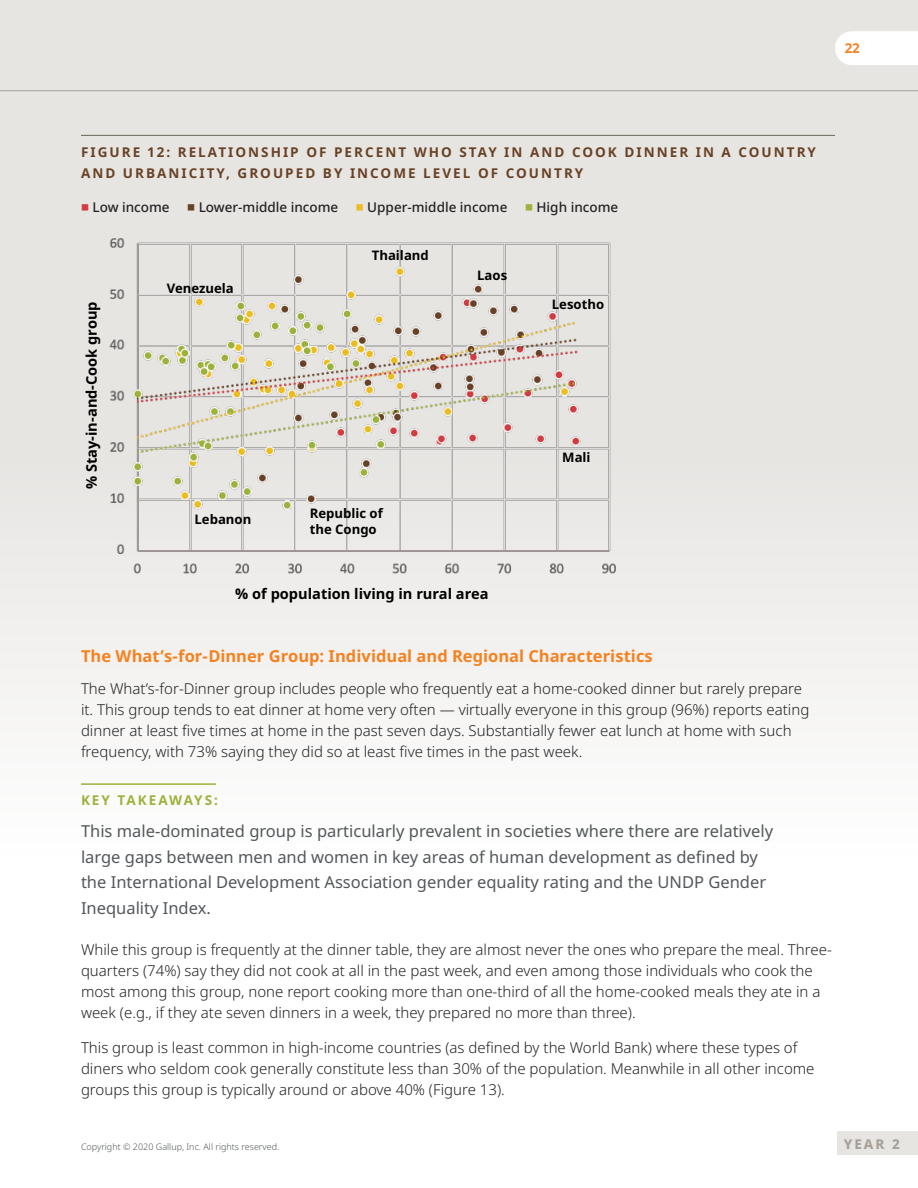
<style>
.page{position:relative;width:918px;height:1188px;background:#fff}
.page>*{position:absolute;margin:0;border:0;box-sizing:border-box;transform-origin:0 0}
.keytakeawaytext{font:16.5px/25.5px "Noto Sans";color:#52575a}
.subhead_level_1{font:700 16.5px "Noto Sans";color:#f58220}
.body{font:300 15px/21px "Noto Sans";color:#212223}
.t1{font:700 14.55px "Noto Sans";color:#000}
.subhead_cap_bold{font:700 13.5px/21px "Noto Sans";letter-spacing:.15em;color:#694225}
.subheading{font:500 13.5px "Noto Sans";color:#212223}
.subhead_Cap_bold_lin{font:700 13.5px "Noto Sans";letter-spacing:.15em;color:#9cb23b}
.t2{font:800 13.5px "Noto Sans";color:#a7a199}
.t3{font:700 13.5px "Noto Sans";color:#f58220}
.t4{font:700 13.2px/15.8px "Noto Sans";color:#000}
.t5{font:300 9px "Noto Sans";color:#52575a}
.s1{font-family:"Aktiv Grotesk";font-weight:300;color:#d13c41}
.s2{font-family:"Aktiv Grotesk";font-weight:300;color:#694225}
.s3{font-family:"Aktiv Grotesk";font-weight:300;color:#ecbc22}
.s4{font-family:"Aktiv Grotesk";font-weight:300;color:#9cb23b}
</style>
<div class="page">
<div style="left:0;top:0;width:918px;height:855px;background:linear-gradient(to bottom,#e1dfdb,#f8f7f6)"></div>
<hr style="left:0;top:90px;width:918px;height:1px;background:#a7a199">
<svg style="left:834px;top:30px;width:84px;height:36px"></svg>
<hr style="left:81px;top:783px;width:135px;height:2px;background:#9cb23b">
<hr style="left:81px;top:135px;width:754px;height:1px;background:#69655a">
<img style="left:105px;top:232px;width:511px;height:351px">
<div style="left:837px;top:1132px;width:81px;height:23px;background:#e7e5e2"></div>
<p class="t3" style="left:845px;top:39px;width:17px">22</p>
<p class="subhead_cap_bold" style="left:81px;top:141px;width:737px">FIGURE 12: RELATIONSHIP OF PERCENT WHO STAY IN AND COOK DINNER IN A COUNTRY<br>AND URBANICITY, GROUPED BY INCOME LEVEL OF COUNTRY</p>
<p class="subheading" style="left:81px;top:198px;width:90px"><span class="s1">■</span> Low income</p>
<p class="subheading" style="left:187px;top:198px;width:153px"><span class="s2">■</span> Lower-middle income</p>
<p class="subheading" style="left:356px;top:198px;width:153px"><span class="s3">■</span> Upper-middle income</p>
<p class="subheading" style="left:525px;top:198px;width:95px"><span class="s4">■</span> High income</p>
<p class="t1" style="left:81px;top:489px;width:189px;rotate:-90deg">% Stay-in-and-Cook group</p>
<p class="t4" style="left:167px;top:280px;width:69px">Venezuela</p>
<p class="t4" style="left:195px;top:512px;width:58px">Lebanon</p>
<p class="t4" style="left:372px;top:248px;width:59px">Thailand</p>
<p class="t4" style="left:477px;top:268px;width:32px">Laos</p>
<p class="t4" style="left:552px;top:296px;width:54px">Lesotho</p>
<p class="t4" style="left:310px;top:506px;width:75px">Republic of the Congo</p>
<p class="t4" style="left:562px;top:450px;width:30px">Mali</p>
<p class="t1" style="left:235px;top:584px;width:255px">% of population living in rural area</p>
<h3 class="subhead_level_1" style="left:81px;top:644px;width:573px">The What’s-for-Dinner Group: Individual and Regional Characteristics</h3>
<p class="body" style="left:81px;top:679px;width:730px">The What’s-for-Dinner group includes people who frequently eat a home-cooked dinner but rarely prepare it. This group tends to eat dinner at home very often — virtually everyone in this group (96%) reports eating dinner at least five times at home in the past seven days. Substantially fewer eat lunch at home with such frequency, with 73% saying they did so at least five times in the past week.</p>
<p class="subhead_Cap_bold_lin" style="left:81px;top:791px;width:138px">KEY TAKEAWAYS:</p>
<p class="keytakeawaytext" style="left:81px;top:819px;width:694px">This male-dominated group is particularly prevalent in societies where there are relatively large gaps between men and women in key areas of human development as defined by the International Development Association gender equality rating and the UNDP Gender Inequality Index.</p>
<p class="body" style="left:81px;top:940px;width:752px">While this group is frequently at the dinner table, they are almost never the ones who prepare the meal. Three&shy;quarters (74%) say they did not cook at all in the past week, and even among those individuals who cook the most among this group, none report cooking more than one-third of all the home-cooked meals they ate in a week (e.g., if they ate seven dinners in a week, they prepared no more than three).</p>
<p class="body" style="left:81px;top:1037px;width:735px">This group is least common in high-income countries (as defined by the World Bank) where these types of diners who seldom cook generally constitute less than 30% of the population. Meanwhile in all other income groups this group is typically around or above 40% (Figure 13).</p>
<p class="t5" style="left:81px;top:1141px;width:200px">Copyright © 2020 Gallup, Inc. All rights reserved.</p>
<p class="t2" style="left:844px;top:1134px;width:58px">YEAR 2</p>
</div>
